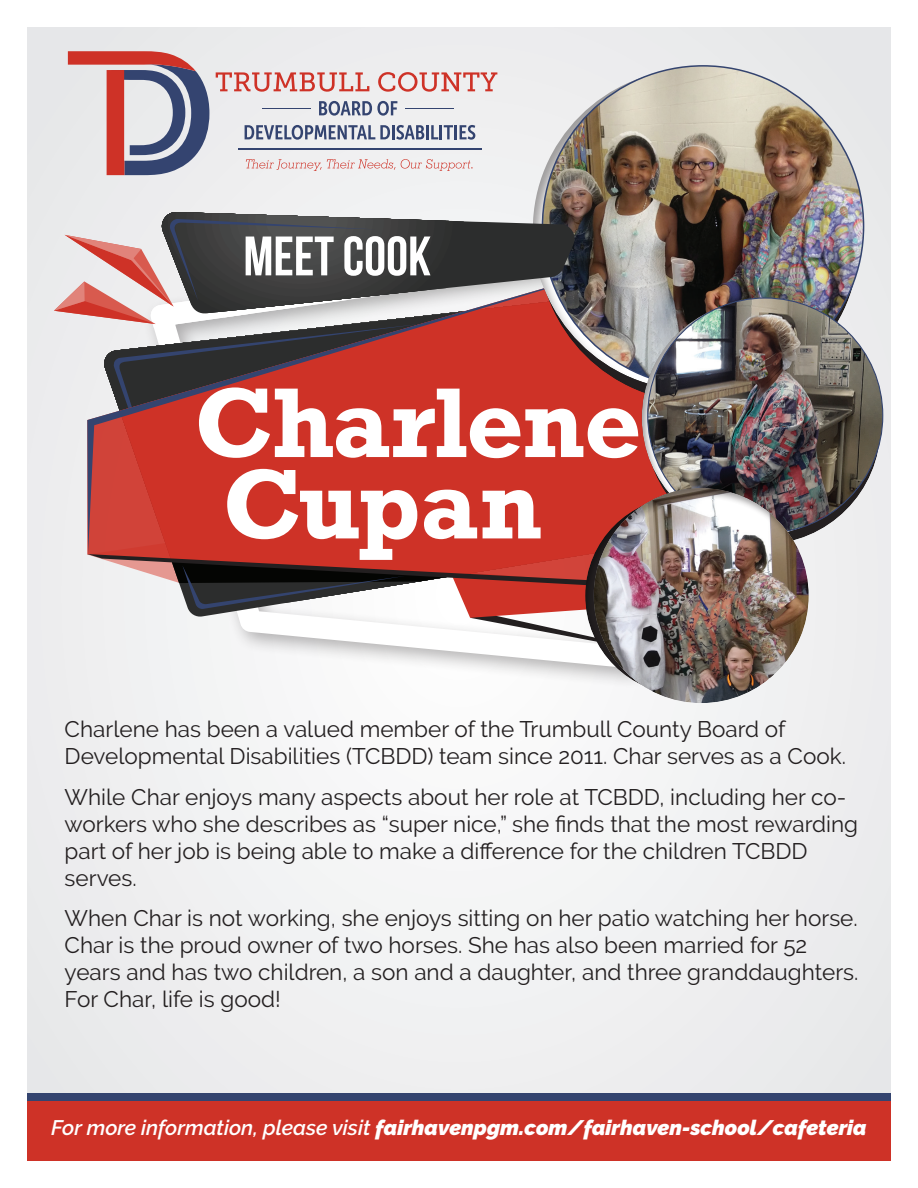
<style>
.page{position:relative;width:918px;height:1188px;background:#fff}
.page>*{position:absolute;margin:0;border:0;box-sizing:border-box;transform-origin:0 0}
.t1{font:700 93px "Rockwell";letter-spacing:-.015em;color:#fff}
.t2{font:700 55.5px "Bebas Neue";color:#fff}
.t3{font:22.5px/27px "Raleway";color:#231f20}
.t4{font:italic 900 21px "Raleway";color:#fff}
.s1{font-weight:600}
</style>
<div class="page">
<div style="left:27px;top:27px;width:864px;height:1134px;background:#efeff0"></div>
<div style="left:27px;top:1093px;width:864px;height:9px;background:#34446f"></div>
<div style="left:143px;top:216px;width:620px;height:474px;background:#231f20;opacity:.33"></div>
<svg style="left:87px;top:328px;width:553px;height:211px;background:#bc3a32"></svg>
<svg style="left:87px;top:539px;width:496px;height:124px"></svg>
<div style="left:27px;top:1102px;width:864px;height:59px;background:#ce3227"></div>
<div style="left:530px;top:68px;width:324px;height:324px;background:#231f20;opacity:.44"></div>
<img style="left:542px;top:66px;width:321px;height:321px">
<svg style="left:68px;top:51px;width:141px;height:124px"></svg>
<svg style="left:216px;top:72px;width:153px;height:20px"></svg>
<svg style="left:378px;top:72px;width:119px;height:20px"></svg>
<svg style="left:319px;top:101px;width:78px;height:15px"></svg>
<hr style="left:426px;top:125px;width:3px;height:14px;background:#344470">
<svg style="left:431px;top:125px;width:44px;height:15px"></svg>
<hr style="left:405px;top:108px;width:49px;height:1px;background:#344470">
<hr style="left:262px;top:108px;width:49px;height:1px;background:#344470">
<svg style="left:245px;top:125px;width:179px;height:15px"></svg>
<hr style="left:238px;top:150px;width:243px;height:1px;background:#344470">
<hr style="left:238px;top:148px;width:243px;height:1px;background:#344470">
<svg style="left:246px;top:159px;width:227px;height:12px"></svg>
<div style="left:640px;top:300px;width:237px;height:238px;background:#231f20;opacity:.44"></div>
<img style="left:648px;top:298px;width:235px;height:235px;border-radius:118px">
<div style="left:583px;top:496px;width:201px;height:201px;background:#231f20;opacity:.44"></div>
<div style="left:592px;top:487px;width:217px;height:218px;background:#231f20;opacity:.44"></div>
<svg style="left:54px;top:212px;width:569px;height:116px"></svg>
<h2 class="t2" style="left:243px;top:226px;width:189px">MEET COOK</h2>
<h1 class="t1" style="left:194px;top:363px;width:448px">Charlene</h1>
<h1 class="t1" style="left:222px;top:444px;width:322px">Cupan</h1>
<p class="t3" style="left:65px;top:716px;width:783px">Charlene has been a valued member of the Trumbull County Board of<br>Developmental Disabilities (TCBDD) team since 2011. Char serves as a Cook.</p>
<p class="t3" style="left:65px;top:783px;width:795px">While Char enjoys many aspects about her role at TCBDD, including her co&shy;workers who she describes as “super nice,” she finds that the most rewarding part of her job is being able to make a difference for the children TCBDD serves.</p>
<p class="t3" style="left:65px;top:905px;width:795px">When Char is not working, she enjoys sitting on her patio watching her horse.<br>Char is the proud owner of two horses. She has also been married for 52 years and has two children, a son and a daughter, and three granddaughters.<br>For Char, life is good!</p>
<p class="t4" style="left:51px;top:1115px;width:817px"><span class="s1">For more information, please visit</span> fairhavenpgm.com/fairhaven-school/cafeteria</p>
</div>
